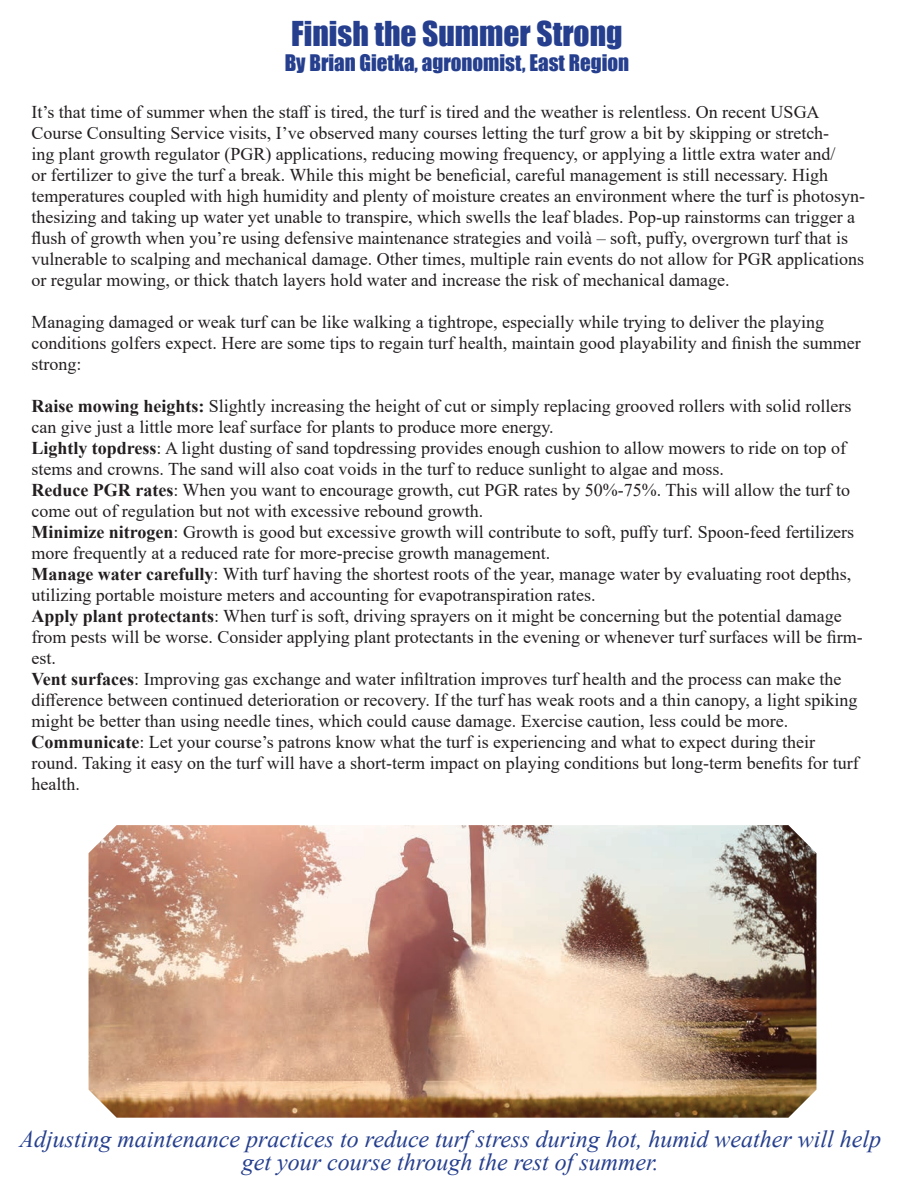
<style>
.page{position:relative;width:918px;height:1188px;background:#fff}
.page>*{position:absolute;margin:0;border:0;box-sizing:border-box;transform-origin:0 0}
.t1{font:31.5px "Impact";color:#253f8e}
.t2{font:italic 24px/22.5px "Times New Roman";color:#253f8e;text-align:center}
.t3{font:21px "Impact";color:#253f8e}
.t4{font:18px/21px "Times New Roman";color:#231f20}
.s1{font-weight:700}
</style>
<div class="page">
<img style="left:89px;top:825px;width:727px;height:293px">
<h1 class="t1" style="left:291px;top:9px;width:333px">Finish the Summer Strong</h1>
<p class="t3" style="left:285px;top:46px;width:346px">By Brian Gietka, agronomist, East Region</p>
<p class="t4" style="left:31px;top:101px;width:835px">It’s that time of summer when the staff is tired, the turf is tired and the weather is relentless. On recent USGA Course Consulting Service visits, I’ve observed many courses letting the turf grow a bit by skipping or stretch-<br>ing plant growth regulator (PGR) applications, reducing mowing frequency, or applying a little extra water and/<br>or fertilizer to give the turf a break. While this might be beneficial, careful management is still necessary. High temperatures coupled with high humidity and plenty of moisture creates an environment where the turf is photosyn&shy;thesizing and taking up water yet unable to transpire, which swells the leaf blades. Pop-up rainstorms can trigger a flush of growth when you’re using defensive maintenance strategies and voilà – soft, puffy, overgrown turf that is vulnerable to scalping and mechanical damage. Other times, multiple rain events do not allow for PGR applications or regular mowing, or thick thatch layers hold water and increase the risk of mechanical damage.</p>
<p class="t4" style="left:31px;top:311px;width:831px">Managing damaged or weak turf can be like walking a tightrope, especially while trying to deliver the playing conditions golfers expect. Here are some tips to regain turf health, maintain good playability and finish the summer strong:</p>
<p class="t4" style="left:31px;top:395px;width:833px"><span class="s1">Raise mowing heights:</span> Slightly increasing the height of cut or simply replacing grooved rollers with solid rollers can give just a little more leaf surface for plants to produce more energy.<br><span class="s1">Lightly topdress</span>: A light dusting of sand topdressing provides enough cushion to allow mowers to ride on top of stems and crowns. The sand will also coat voids in the turf to reduce sunlight to algae and moss.<br><span class="s1">Reduce PGR rates</span>: When you want to encourage growth, cut PGR rates by 50%-75%. This will allow the turf to come out of regulation but not with excessive rebound growth.<br><span class="s1">Minimize nitrogen</span>: Growth is good but excessive growth will contribute to soft, puffy turf. Spoon-feed fertilizers more frequently at a reduced rate for more-precise growth management.<br><span class="s1">Manage water carefully</span>: With turf having the shortest roots of the year, manage water by evaluating root depths, utilizing portable moisture meters and accounting for evapotranspiration rates.<br><span class="s1">Apply plant protectants</span>: When turf is soft, driving sprayers on it might be concerning but the potential damage from pests will be worse. Consider applying plant protectants in the evening or whenever turf surfaces will be firm&shy;est.<br><span class="s1">Vent surfaces</span>: Improving gas exchange and water infiltration improves turf health and the process can make the difference between continued deterioration or recovery. If the turf has weak roots and a thin canopy, a light spiking might be better than using needle tines, which could cause damage. Exercise caution, less could be more.<br><span class="s1">Communicate</span>: Let your course’s patrons know what the turf is experiencing and what to expect during their round. Taking it easy on the turf will have a short-term impact on playing conditions but long-term benefits for turf health.</p>
<h2 class="t2" style="left:20px;top:1127px;width:863px">Adjusting maintenance practices to reduce turf stress during hot, humid weather will help get your course through the rest of summer.</h2>
</div>
